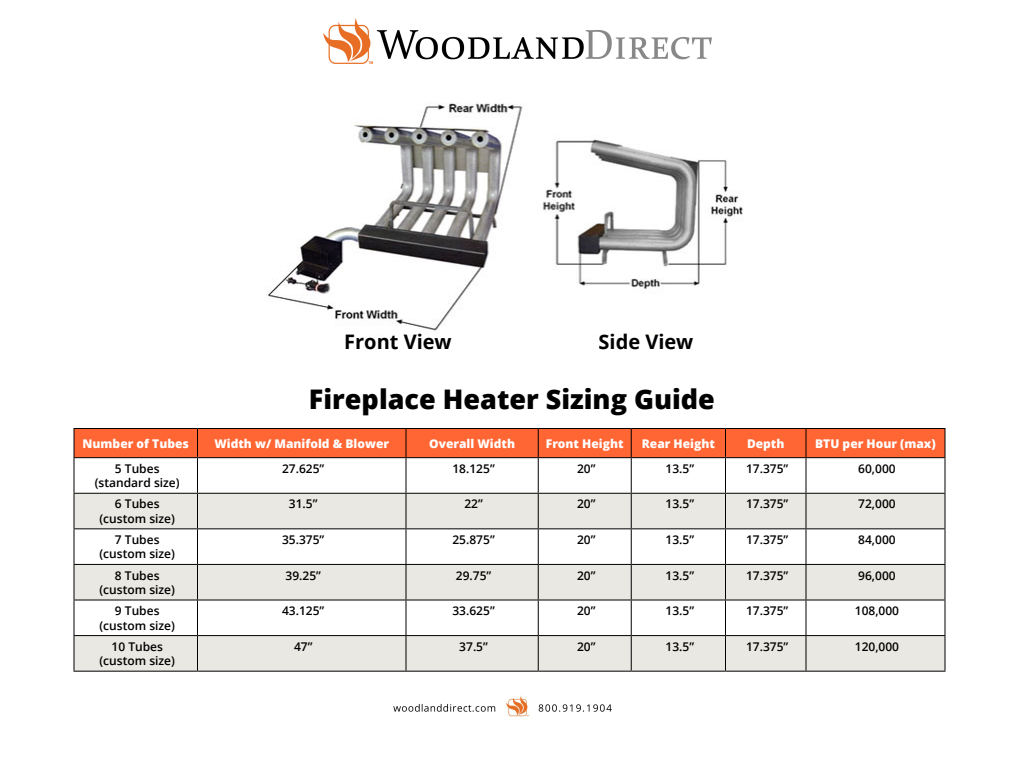
<style>
.page{position:relative;width:1024px;height:768px;background:#fff}
.page>*{position:absolute;margin:0;border:0;box-sizing:border-box;transform-origin:0 0}
.t1{font:800 27px "Open Sans";color:#000}
.t2{font:700 20px "Open Sans";color:#000}
.t3{font:600 12px/14.4px "Open Sans";color:#000;text-align:center}
.t4{font:800 12px "Open Sans";color:#fff}
</style>
<div class="page">
<img style="left:267px;top:103px;width:476px;height:233px">
<svg style="left:75px;top:494px;width:869px;height:177px;fill:#eae8e2"></svg>
<hr style="left:197px;top:458px;width:1px;height:35px;background:#000">
<hr style="left:406px;top:458px;width:1px;height:35px;background:#000">
<hr style="left:538px;top:458px;width:1px;height:35px;background:#000">
<hr style="left:631px;top:458px;width:1px;height:35px;background:#000">
<hr style="left:74px;top:493px;width:124px;height:1px;background:#000">
<hr style="left:198px;top:493px;width:208px;height:1px;background:#000">
<hr style="left:197px;top:494px;width:1px;height:34px;background:#000">
<hr style="left:406px;top:493px;width:132px;height:1px;background:#000">
<hr style="left:406px;top:494px;width:1px;height:34px;background:#000">
<hr style="left:538px;top:493px;width:93px;height:1px;background:#000">
<hr style="left:538px;top:494px;width:1px;height:34px;background:#000">
<hr style="left:631px;top:493px;width:95px;height:1px;background:#000">
<hr style="left:631px;top:494px;width:1px;height:34px;background:#000">
<hr style="left:726px;top:493px;width:80px;height:1px;background:#000">
<hr style="left:806px;top:493px;width:140px;height:1px;background:#000">
<hr style="left:74px;top:528px;width:124px;height:1px;background:#000">
<hr style="left:198px;top:528px;width:208px;height:1px;background:#000">
<hr style="left:197px;top:529px;width:1px;height:35px;background:#000">
<hr style="left:406px;top:528px;width:132px;height:1px;background:#000">
<hr style="left:406px;top:529px;width:1px;height:35px;background:#000">
<hr style="left:538px;top:528px;width:93px;height:1px;background:#000">
<hr style="left:538px;top:529px;width:1px;height:35px;background:#000">
<hr style="left:631px;top:528px;width:95px;height:1px;background:#000">
<hr style="left:631px;top:529px;width:1px;height:35px;background:#000">
<hr style="left:726px;top:528px;width:80px;height:1px;background:#000">
<hr style="left:806px;top:528px;width:140px;height:1px;background:#000">
<hr style="left:74px;top:564px;width:124px;height:1px;background:#000">
<hr style="left:198px;top:564px;width:208px;height:1px;background:#000">
<hr style="left:197px;top:565px;width:1px;height:35px;background:#000">
<hr style="left:406px;top:564px;width:132px;height:1px;background:#000">
<hr style="left:406px;top:565px;width:1px;height:35px;background:#000">
<hr style="left:538px;top:564px;width:93px;height:1px;background:#000">
<hr style="left:538px;top:565px;width:1px;height:35px;background:#000">
<hr style="left:631px;top:564px;width:95px;height:1px;background:#000">
<hr style="left:631px;top:565px;width:1px;height:35px;background:#000">
<hr style="left:726px;top:564px;width:80px;height:1px;background:#000">
<hr style="left:806px;top:564px;width:140px;height:1px;background:#000">
<hr style="left:74px;top:600px;width:124px;height:1px;background:#000">
<hr style="left:198px;top:600px;width:208px;height:1px;background:#000">
<hr style="left:197px;top:601px;width:1px;height:34px;background:#000">
<hr style="left:406px;top:600px;width:132px;height:1px;background:#000">
<hr style="left:406px;top:601px;width:1px;height:34px;background:#000">
<hr style="left:538px;top:600px;width:93px;height:1px;background:#000">
<hr style="left:538px;top:601px;width:1px;height:34px;background:#000">
<hr style="left:631px;top:600px;width:95px;height:1px;background:#000">
<hr style="left:631px;top:601px;width:1px;height:34px;background:#000">
<hr style="left:726px;top:600px;width:80px;height:1px;background:#000">
<hr style="left:806px;top:600px;width:140px;height:1px;background:#000">
<hr style="left:74px;top:635px;width:124px;height:1px;background:#000">
<hr style="left:198px;top:635px;width:208px;height:1px;background:#000">
<hr style="left:197px;top:636px;width:1px;height:35px;background:#000">
<hr style="left:406px;top:635px;width:132px;height:1px;background:#000">
<hr style="left:406px;top:636px;width:1px;height:35px;background:#000">
<hr style="left:538px;top:635px;width:93px;height:1px;background:#000">
<hr style="left:538px;top:636px;width:1px;height:35px;background:#000">
<hr style="left:631px;top:635px;width:95px;height:1px;background:#000">
<hr style="left:631px;top:636px;width:1px;height:35px;background:#000">
<hr style="left:726px;top:635px;width:80px;height:1px;background:#000">
<hr style="left:806px;top:635px;width:140px;height:1px;background:#000">
<hr style="left:74px;top:671px;width:124px;height:1px;background:#000">
<hr style="left:198px;top:671px;width:208px;height:1px;background:#000">
<hr style="left:406px;top:671px;width:132px;height:1px;background:#000">
<hr style="left:538px;top:671px;width:93px;height:1px;background:#000">
<hr style="left:631px;top:671px;width:95px;height:1px;background:#000">
<hr style="left:726px;top:671px;width:80px;height:1px;background:#000">
<hr style="left:806px;top:671px;width:140px;height:1px;background:#000">
<hr style="left:806px;top:457px;width:140px;height:1px;background:#000">
<hr style="left:806px;top:428px;width:140px;height:1px;background:#000">
<svg style="left:74px;top:428px;width:871px;height:30px;background:#ed5f2f"></svg>
<hr style="left:944px;top:429px;width:2px;height:28px;background:#000">
<hr style="left:74px;top:458px;width:1px;height:35px;background:#000">
<hr style="left:725px;top:458px;width:1px;height:35px;background:#000">
<hr style="left:806px;top:458px;width:1px;height:35px;background:#000">
<hr style="left:944px;top:458px;width:2px;height:35px;background:#000">
<hr style="left:74px;top:494px;width:1px;height:34px;background:#000">
<hr style="left:725px;top:494px;width:1px;height:34px;background:#000">
<hr style="left:806px;top:494px;width:1px;height:34px;background:#000">
<hr style="left:944px;top:494px;width:2px;height:34px;background:#000">
<hr style="left:74px;top:529px;width:1px;height:35px;background:#000">
<hr style="left:725px;top:529px;width:1px;height:35px;background:#000">
<hr style="left:806px;top:529px;width:1px;height:35px;background:#000">
<hr style="left:944px;top:529px;width:2px;height:35px;background:#000">
<hr style="left:74px;top:565px;width:1px;height:35px;background:#000">
<hr style="left:725px;top:565px;width:1px;height:35px;background:#000">
<hr style="left:806px;top:565px;width:1px;height:35px;background:#000">
<hr style="left:944px;top:565px;width:2px;height:35px;background:#000">
<hr style="left:74px;top:601px;width:1px;height:34px;background:#000">
<hr style="left:725px;top:601px;width:1px;height:34px;background:#000">
<hr style="left:806px;top:601px;width:1px;height:34px;background:#000">
<hr style="left:944px;top:601px;width:2px;height:34px;background:#000">
<hr style="left:74px;top:636px;width:1px;height:35px;background:#000">
<hr style="left:725px;top:636px;width:1px;height:35px;background:#000">
<hr style="left:806px;top:636px;width:1px;height:35px;background:#000">
<hr style="left:944px;top:636px;width:2px;height:35px;background:#000">
<img style="left:393px;top:696px;width:219px;height:21px">
<img style="left:323px;top:19px;width:389px;height:44px">
<p class="t2" style="left:344px;top:328px;width:109px">Front View</p>
<p class="t2" style="left:599px;top:328px;width:96px">Side View</p>
<p class="t1" style="left:309px;top:378px;width:407px">Fireplace Heater Sizing Guide</p>
<p class="t4" style="left:83px;top:434px;width:108px">Number of Tubes</p>
<p class="t4" style="left:214px;top:434px;width:176px">Width w/ Manifold &amp; Blower</p>
<p class="t4" style="left:429px;top:434px;width:87px">Overall Width</p>
<p class="t4" style="left:546px;top:434px;width:79px">Front Height</p>
<p class="t4" style="left:642px;top:434px;width:75px">Rear Height</p>
<p class="t4" style="left:747px;top:434px;width:39px">Depth</p>
<p class="t4" style="left:815px;top:434px;width:122px">BTU per Hour (max)</p>
<p class="t3" style="left:95px;top:461px;width:86px">5 Tubes (standard size)</p>
<p class="t3" style="left:282px;top:461px;width:44px">27.625”</p>
<p class="t3" style="left:452px;top:461px;width:44px">18.125”</p>
<p class="t3" style="left:577px;top:461px;width:20px">20”</p>
<p class="t3" style="left:666px;top:461px;width:30px">13.5”</p>
<p class="t3" style="left:746px;top:461px;width:44px">17.375”</p>
<p class="t3" style="left:858px;top:461px;width:39px">60,000</p>
<p class="t3" style="left:100px;top:497px;width:77px">6 Tubes (custom size)</p>
<p class="t3" style="left:289px;top:497px;width:30px">31.5”</p>
<p class="t3" style="left:464px;top:497px;width:20px">22”</p>
<p class="t3" style="left:577px;top:497px;width:20px">20”</p>
<p class="t3" style="left:666px;top:497px;width:30px">13.5”</p>
<p class="t3" style="left:746px;top:497px;width:44px">17.375”</p>
<p class="t3" style="left:858px;top:497px;width:39px">72,000</p>
<p class="t3" style="left:100px;top:532px;width:77px">7 Tubes (custom size)</p>
<p class="t3" style="left:282px;top:532px;width:44px">35.375”</p>
<p class="t3" style="left:452px;top:532px;width:44px">25.875”</p>
<p class="t3" style="left:577px;top:532px;width:20px">20”</p>
<p class="t3" style="left:666px;top:532px;width:30px">13.5”</p>
<p class="t3" style="left:746px;top:532px;width:44px">17.375”</p>
<p class="t3" style="left:858px;top:532px;width:39px">84,000</p>
<p class="t3" style="left:100px;top:568px;width:77px">8 Tubes (custom size)</p>
<p class="t3" style="left:286px;top:568px;width:37px">39.25”</p>
<p class="t3" style="left:456px;top:568px;width:37px">29.75”</p>
<p class="t3" style="left:577px;top:568px;width:20px">20”</p>
<p class="t3" style="left:666px;top:568px;width:30px">13.5”</p>
<p class="t3" style="left:746px;top:568px;width:44px">17.375”</p>
<p class="t3" style="left:858px;top:568px;width:39px">96,000</p>
<p class="t3" style="left:100px;top:603px;width:77px">9 Tubes (custom size)</p>
<p class="t3" style="left:282px;top:603px;width:44px">43.125”</p>
<p class="t3" style="left:452px;top:603px;width:44px">33.625”</p>
<p class="t3" style="left:577px;top:603px;width:20px">20”</p>
<p class="t3" style="left:666px;top:603px;width:30px">13.5”</p>
<p class="t3" style="left:746px;top:603px;width:44px">17.375”</p>
<p class="t3" style="left:855px;top:603px;width:46px">108,000</p>
<p class="t3" style="left:100px;top:639px;width:77px">10 Tubes (custom size)</p>
<p class="t3" style="left:294px;top:639px;width:20px">47”</p>
<p class="t3" style="left:459px;top:639px;width:30px">37.5”</p>
<p class="t3" style="left:577px;top:639px;width:20px">20”</p>
<p class="t3" style="left:666px;top:639px;width:30px">13.5”</p>
<p class="t3" style="left:746px;top:639px;width:44px">17.375”</p>
<p class="t3" style="left:855px;top:639px;width:46px">120,000</p>
</div>
